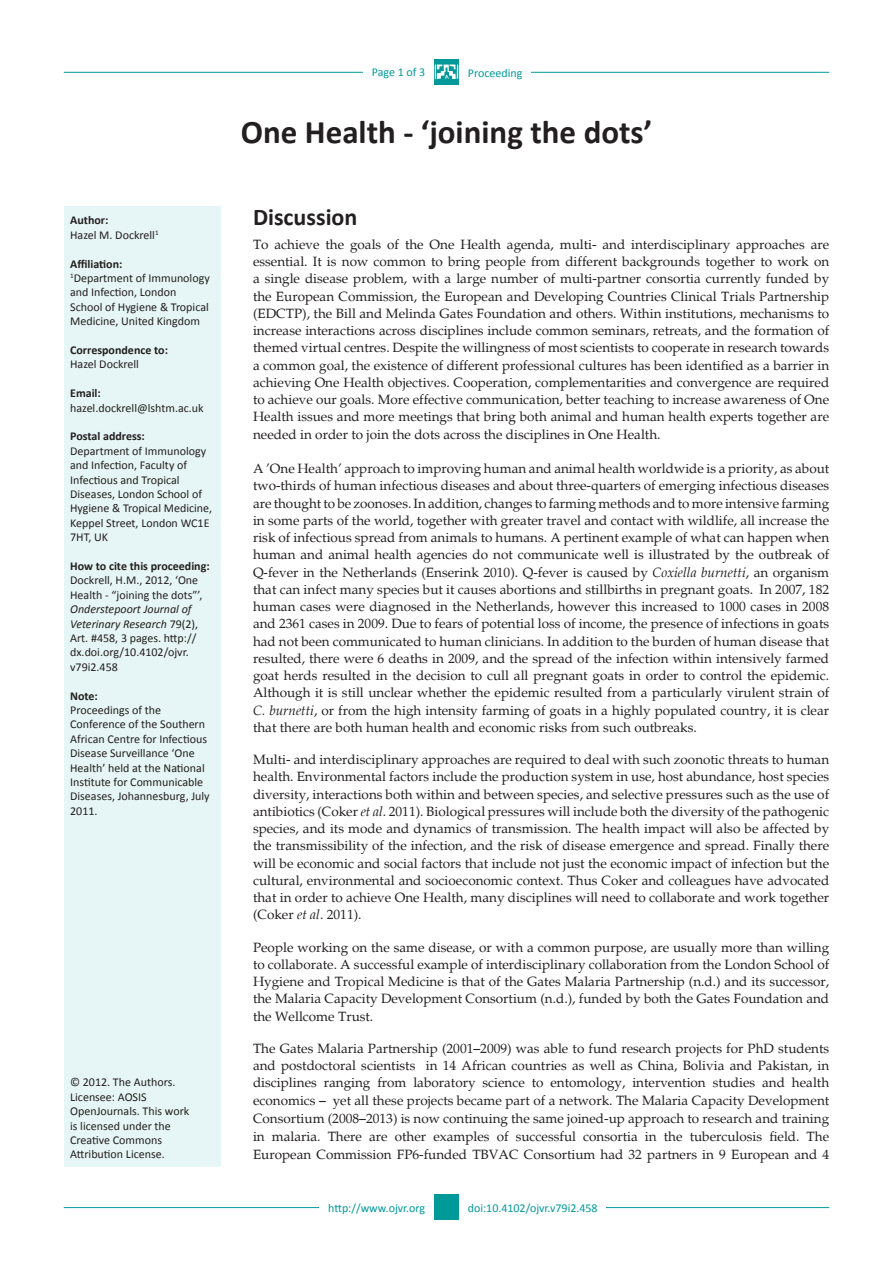
<style>
.page{position:relative;width:893px;height:1263px;background:#fff}
.page>*{position:absolute;margin:0;border:0;box-sizing:border-box;transform-origin:0 0}
.Heading_1{font:700 33px "Calibri";color:#231f20}
.t1{font:700 24px "Calibri";color:#231f20}
.t2{font:13.5px/17.2px "Palatino";color:#231f20;text-align:justify}
.Heading_1-2{font:12px/14.4px "Calibri";color:#231f20}
.t3{font:700 12px "Calibri";color:#231f20}
.t4{font:12px "Calibri";color:#099}
.s1{font-style:italic}
</style>
<div class="page">
<hr style="left:64px;top:72px;width:765px;height:1px;background:#099">
<hr style="left:64px;top:1207px;width:765px;height:1px;background:#099">
<div style="left:434px;top:1194px;width:25px;height:26px;background:#099"></div>
<div style="left:434px;top:59px;width:25px;height:26px;background:#099"></div>
<div style="left:459px;top:59px;width:72px;height:26px;background:#fff"></div>
<div style="left:459px;top:1194px;width:147px;height:26px;background:#fff"></div>
<div style="left:320px;top:1194px;width:114px;height:26px;background:#fff"></div>
<svg style="left:435px;top:65px;width:23px;height:14px"></svg>
<div style="left:65px;top:207px;width:156px;height:960px;background:#e6f5f5"></div>
<div style="left:363px;top:59px;width:71px;height:26px;background:#fff"></div>
<p class="t3" style="left:70px;top:213px;width:40px">Author:</p>
<p class="Heading_1-2" style="left:70px;top:228px;width:90px">Hazel M. Dockrell<sup>1</sup></p>
<p class="t3" style="left:70px;top:256px;width:54px">Affiliation:</p>
<p class="Heading_1-2" style="left:70px;top:271px;width:141px"><sup>1</sup>Department of Immunology and Infection, London<br>School of Hygiene &amp; Tropical<br>Medicine, United Kingdom</p>
<p class="t3" style="left:70px;top:342px;width:99px">Correspondence to:</p>
<p class="Heading_1-2" style="left:70px;top:357px;width:70px">Hazel Dockrell</p>
<p class="t3" style="left:70px;top:385px;width:32px">Email:</p>
<p class="Heading_1-2" style="left:70px;top:400px;width:135px">hazel.dockrell@lshtm.ac.uk</p>
<p class="t3" style="left:70px;top:429px;width:76px">Postal address:</p>
<p class="Heading_1-2" style="left:70px;top:444px;width:144px">Department of Immunology and Infection, Faculty of<br>Infectious and Tropical<br>Diseases, London School of<br>Hygiene &amp; Tropical Medicine,<br>Keppel Street, London WC1E<br>7HT, UK</p>
<p class="t3" style="left:70px;top:558px;width:141px">How to cite this proceeding:</p>
<p class="Heading_1-2" style="left:70px;top:573px;width:134px">Dockrell, H.M., 2012, ‘One<br>Health - “joining the dots”’,<br><span class="s1">Onderstepoort Journal of<br>Veterinary Research</span> 79(2),<br>Art. #458, 3 pages. http:// dx.doi.org/10.4102/ojvr. v79i2.458</p>
<p class="t3" style="left:70px;top:688px;width:29px">Note:</p>
<p class="Heading_1-2" style="left:70px;top:703px;width:141px">Proceedings of the<br>Conference of the Southern<br>African Centre for Infectious<br>Disease Surveillance ‘One<br>Health’ held at the National<br>Institute for Communicable<br>Diseases, Johannesburg, July<br>2011.</p>
<p class="Heading_1-2" style="left:70px;top:1075px;width:107px">© 2012. The Authors.</p>
<p class="Heading_1-2" style="left:70px;top:1089px;width:121px">Licensee: AOSIS<br>OpenJournals. This work</p>
<p class="Heading_1-2" style="left:70px;top:1118px;width:102px">is licensed under the</p>
<p class="Heading_1-2" style="left:70px;top:1133px;width:93px">Creative Commons</p>
<p class="Heading_1-2" style="left:70px;top:1147px;width:96px">Attribution License.</p>
<p class="t4" style="left:372px;top:65px;width:55px">Page 1 of 3</p>
<p class="t4" style="left:468px;top:65px;width:56px">Proceeding</p>
<p class="Heading_1" style="left:241px;top:111px;width:413px">One Health - ‘joining the dots’</p>
<p class="t1" style="left:253px;top:201px;width:106px">Discussion</p>
<p class="t2" style="left:253px;top:236px;width:578px">To achieve the goals of the One Health agenda, multi- and interdisciplinary approaches are essential. It is now common to bring people from different backgrounds together to work on a single disease problem, with a large number of multi-partner consortia currently funded by the European Commission, the European and Developing Countries Clinical Trials Partnership (EDCTP), the Bill and Melinda Gates Foundation and others. Within institutions, mechanisms to increase interactions across disciplines include common seminars, retreats, and the formation of themed virtual centres. Despite the willingness of most scientists to cooperate in research towards a common goal, the existence of different professional cultures has been identified as a barrier in achieving One Health objectives. Cooperation, complementarities and convergence are required to achieve our goals. More effective communication, better teaching to increase awareness of One Health issues and more meetings that bring both animal and human health experts together are needed in order to join the dots across the disciplines in One Health.</p>
<p class="t2" style="left:253px;top:460px;width:578px">A ’One Health’ approach to improving human and animal health worldwide is a priority, as about two-thirds of human infectious diseases and about three-quarters of emerging infectious diseases are thought to be zoonoses. In addition, changes to farming methods and to more intensive farming in some parts of the world, together with greater travel and contact with wildlife, all increase the risk of infectious spread from animals to humans. A pertinent example of what can happen when human and animal health agencies do not communicate well is illustrated by the outbreak of Q-fever in the Netherlands (Enserink 2010). Q-fever is caused by <span class="s1">Coxiella burnetti</span>, an organism that can infect many species but it causes abortions and stillbirths in pregnant goats. In 2007, 182 human cases were diagnosed in the Netherlands, however this increased to 1000 cases in 2008 and 2361 cases in 2009. Due to fears of potential loss of income, the presence of infections in goats had not been communicated to human clinicians. In addition to the burden of human disease that resulted, there were 6 deaths in 2009, and the spread of the infection within intensively farmed goat herds resulted in the decision to cull all pregnant goats in order to control the epidemic.<br>Although it is still unclear whether the epidemic resulted from a particularly virulent strain of</p>
<p class="t2" style="left:253px;top:702px;width:578px"><span class="s1">C. burnetti</span>, or from the high intensity farming of goats in a highly populated country, it is clear that there are both human health and economic risks from such outbreaks.</p>
<p class="t2" style="left:253px;top:751px;width:578px">Multi- and interdisciplinary approaches are required to deal with such zoonotic threats to human health. Environmental factors include the production system in use, host abundance, host species diversity, interactions both within and between species, and selective pressures such as the use of antibiotics (Coker <span class="s1">et al</span>. 2011). Biological pressures will include both the diversity of the pathogenic species, and its mode and dynamics of transmission. The health impact will also be affected by the transmissibility of the infection, and the risk of disease emergence and spread. Finally there will be economic and social factors that include not just the economic impact of infection but the cultural, environmental and socioeconomic context. Thus Coker and colleagues have advocated that in order to achieve One Health, many disciplines will need to collaborate and work together (Coker <span class="s1">et al</span>. 2011).</p>
<p class="t2" style="left:253px;top:939px;width:578px">People working on the same disease, or with a common purpose, are usually more than willing to collaborate. A successful example of interdisciplinary collaboration from the London School of Hygiene and Tropical Medicine is that of the Gates Malaria Partnership (n.d.) and its successor, the Malaria Capacity Development Consortium (n.d.), funded by both the Gates Foundation and the Wellcome Trust.</p>
<p class="t2" style="left:253px;top:1040px;width:578px;line-height:17.7px">The Gates Malaria Partnership (2001–2009) was able to fund research projects for PhD students and postdoctoral scientists in 14 African countries as well as China, Bolivia and Pakistan, in disciplines ranging from laboratory science to entomology, intervention studies and health economics – yet all these projects became part of a network. The Malaria Capacity Development Consortium (2008–2013) is now continuing the same joined-up approach to research and training in malaria. There are other examples of successful consortia in the tuberculosis field. The European Commission FP6-funded TBVAC Consortium had 32 partners in 9 European and 4</p>
<p class="t4" style="left:328px;top:1200px;width:99px">http://www.ojvr.org</p>
<p class="t4" style="left:468px;top:1200px;width:131px">doi:10.4102/ojvr.v79i2.458</p>
</div>
